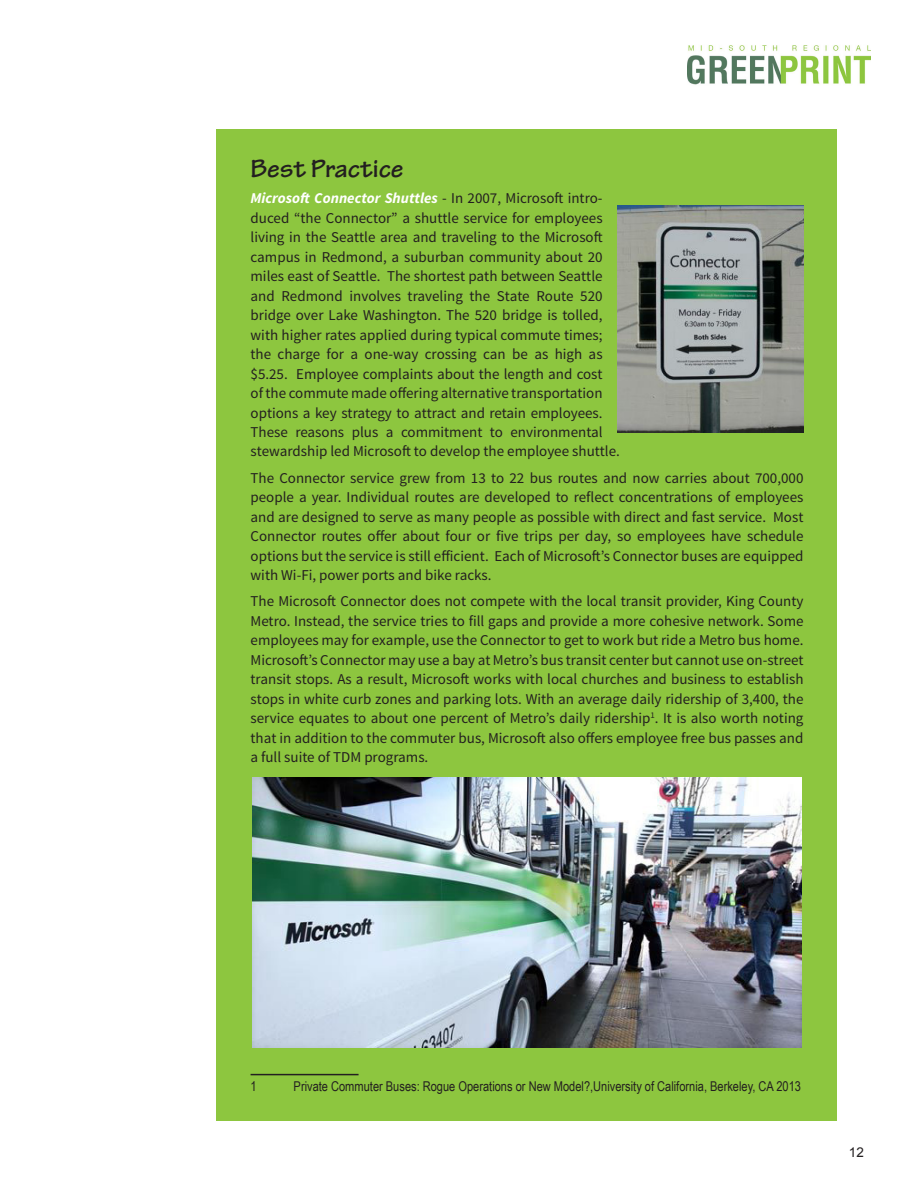
<style>
.page{position:relative;width:918px;height:1188px;background:#fff}
.page>*{position:absolute;margin:0;border:0;box-sizing:border-box;transform-origin:0 0}
.Heading_2{font:700 27px "Tekton Pro";letter-spacing:-.005em;color:#231f20}
.Paragraph_Style_1{font:15px/19.5px "Source Sans Pro";color:#231f20;text-align:justify}
.Footnote{font:13.5px "Arial Narrow";color:#231f20}
.t1{font:13.5px "Arial";color:#231f20}
.s1{font-weight:700;font-style:italic;color:#fff}
</style>
<div class="page">
<img style="left:688px;top:45px;width:182px;height:40px">
<div style="left:216px;top:130px;width:621px;height:991px;background:#8dc63f"></div>
<img style="left:253px;top:778px;width:549px;height:270px">
<img style="left:618px;top:205px;width:186px;height:227px">
<hr style="left:251px;top:1074px;width:108px;height:1px;background:#231f20">
<p class="Heading_2" style="left:251px;top:152px;width:155px">Best Practice</p>
<p class="Paragraph_Style_1" style="left:251px;top:189px;width:371px;text-align:left"><span class="s1">Microsoft Connector Shuttles</span> - In 2007, Microsoft intro&shy;duced “the Connector” a shuttle service for employees living in the Seattle area and traveling to the Microsoft campus in Redmond, a suburban community about 20 miles east of Seattle. The shortest path between Seattle and Redmond involves traveling the State Route 520 bridge over Lake Washington. The 520 bridge is tolled, with higher rates applied during typical commute times; the charge for a one-way crossing can be as high as $5.25. Employee complaints about the length and cost<br>of the commute made offering alternative transportation options a key strategy to attract and retain employees.<br>These reasons plus a commitment to environmental stewardship led Microsoft to develop the employee shuttle.</p>
<p class="Paragraph_Style_1" style="left:251px;top:468px;width:555px">The Connector service grew from 13 to 22 bus routes and now carries about 700,000 people a year. Individual routes are developed to reflect concentrations of employees and are designed to serve as many people as possible with direct and fast service. Most Connector routes offer about four or five trips per day, so employees have schedule options but the service is still efficient. Each of Microsoft’s Connector buses are equipped with Wi-Fi, power ports and bike racks.</p>
<p class="Paragraph_Style_1" style="left:251px;top:592px;width:555px">The Microsoft Connector does not compete with the local transit provider, King County Metro. Instead, the service tries to fill gaps and provide a more cohesive network. Some employees may for example, use the Connector to get to work but ride a Metro bus home.<br>Microsoft’s Connector may use a bay at Metro’s bus transit center but cannot use on-street transit stops. As a result, Microsoft works with local churches and business to establish stops in white curb zones and parking lots. With an average daily ridership of 3,400, the service equates to about one percent of Metro’s daily ridership<sup>1</sup>. It is also worth noting that in addition to the commuter bus, Microsoft also offers employee free bus passes and a full suite of TDM programs.</p>
<p class="Footnote" style="left:251px;top:1076px;width:8px">1</p>
<p class="Footnote" style="left:294px;top:1076px;width:509px">Private Commuter Buses: Rogue Operations or New Model?,University of California, Berkeley, CA 2013</p>
<p class="t1" style="left:849px;top:1143px;width:17px">12</p>
</div>
